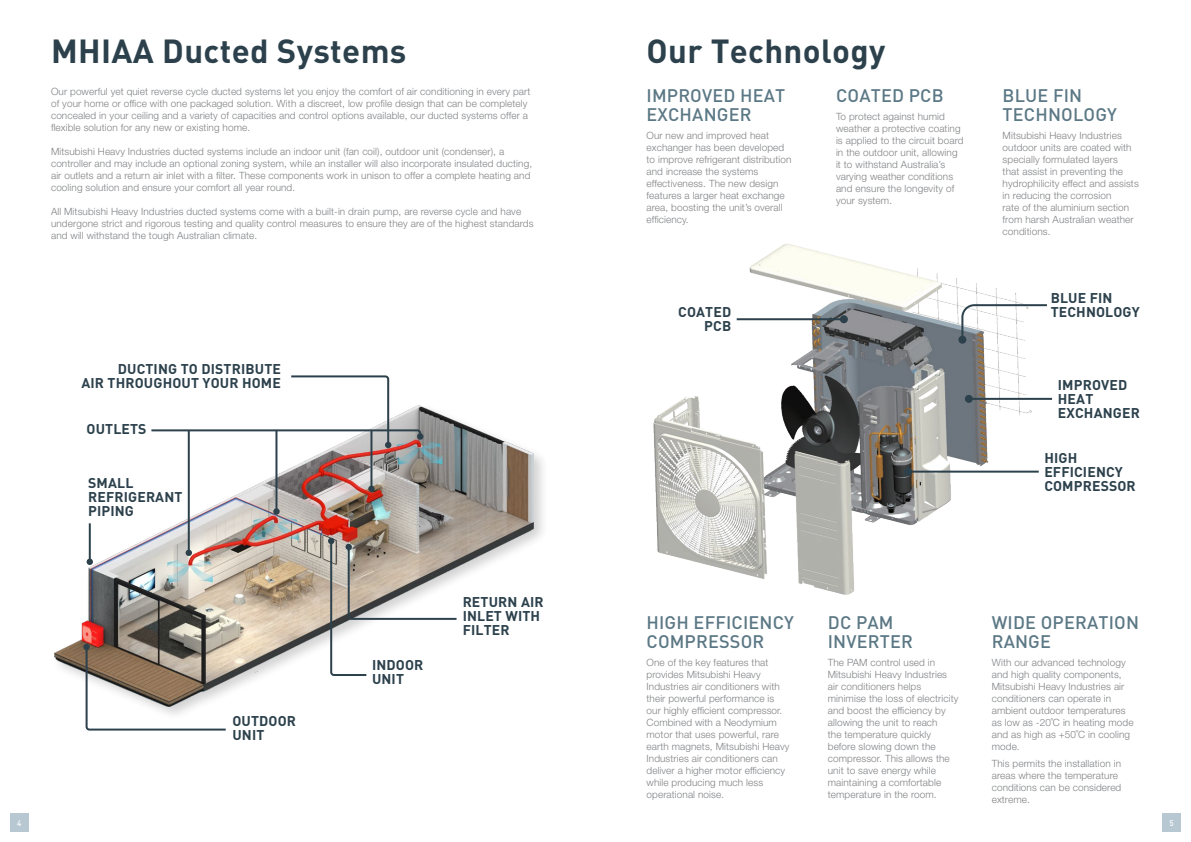
<style>
.page{position:relative;width:1191px;height:842px;background:#fff}
.page>*{position:absolute;margin:0;border:0;box-sizing:border-box;transform-origin:0 0}
.t1{font:700 33px "DIN";letter-spacing:.01em;color:#2c414c}
._1_18pt_head{font:500 18px/19px "DIN";letter-spacing:.01em;color:#5b7885}
.t2{font:700 14px/14px "DIN";letter-spacing:.01em;color:#2c414c}
.t3{font:300 10px/12px "Helvetica Neue LT Std";letter-spacing:.01em;color:#808285}
.t4{font:500 8px "DIN";color:#fff}
</style>
<div class="page">
<div style="left:10px;top:814px;width:18px;height:18px;background:#b7c8d3"></div>
<div style="left:1162px;top:814px;width:18px;height:18px;background:#b7c8d3"></div>
<div style="left:51px;top:402px;width:498px;height:320px;background:#231f20;opacity:.2"></div>
<img style="left:54px;top:405px;width:479px;height:302px">
<img style="left:653px;top:244px;width:400px;height:351px">
<hr style="left:968px;top:398px;width:84px;height:2px;background:#2c414c">
<div style="left:964px;top:395px;width:8px;height:8px;background:#2c414c;border-radius:50%"></div>
<hr style="left:908px;top:471px;width:130px;height:2px;background:#2c414c">
<div style="left:904px;top:468px;width:8px;height:8px;background:#2c414c;border-radius:50%"></div>
<svg style="left:960px;top:303px;width:89px;height:39px"></svg>
<div style="left:958px;top:336px;width:8px;height:8px;background:#2c414c;border-radius:50%"></div>
<hr style="left:736px;top:318px;width:108px;height:2px;background:#2c414c">
<div style="left:840px;top:315px;width:8px;height:8px;background:#2c414c;border-radius:50%"></div>
<hr style="left:89px;top:523px;width:2px;height:39px;background:#2c414c">
<svg style="left:87px;top:559px;width:6px;height:6px"></svg>
<hr style="left:188px;top:430px;width:2px;height:123px;background:#2c414c">
<svg style="left:186px;top:550px;width:6px;height:6px"></svg>
<hr style="left:275px;top:430px;width:2px;height:81px;background:#2c414c">
<svg style="left:273px;top:508px;width:7px;height:7px"></svg>
<hr style="left:370px;top:430px;width:2px;height:59px;background:#2c414c">
<div style="left:368px;top:486px;width:7px;height:6px;background:#2c414c;border-radius:50%"></div>
<svg style="left:328px;top:538px;width:130px;height:139px"></svg>
<svg style="left:85px;top:645px;width:143px;height:86px"></svg>
<div style="left:83px;top:644px;width:7px;height:6px;background:#2c414c;border-radius:50%"></div>
<div style="left:417px;top:433px;width:6px;height:7px;background:#2c414c;border-radius:50%"></div>
<svg style="left:149px;top:375px;width:273px;height:73px"></svg>
<p class="t1" style="left:51px;top:30px;width:357px">MHIAA Ducted Systems</p>
<p class="t3" style="left:51px;top:85px;width:481px">Our powerful yet quiet reverse cycle ducted systems let you enjoy the comfort of air conditioning in every part of your home or office with one packaged solution. With a discreet, low profile design that can be completely concealed in your ceiling and a variety of capacities and control options available, our ducted systems offer a flexible solution for any new or existing home.</p>
<p class="t3" style="left:51px;top:145px;width:482px">Mitsubishi Heavy Industries ducted systems include an indoor unit (fan coil), outdoor unit (condenser), a controller and may include an optional zoning system, while an installer will also incorporate insulated ducting, air outlets and a return air inlet with a filter. These components work in unison to offer a complete heating and cooling solution and ensure your comfort all year round.</p>
<p class="t3" style="left:51px;top:205px;width:484px">All Mitsubishi Heavy Industries ducted systems come with a built-in drain pump, are reverse cycle and have undergone strict and rigorous testing and quality control measures to ensure they are of the highest standards and will withstand the tough Australian climate.</p>
<p class="t2" style="left:118px;top:361px;width:165px">DUCTING TO DISTRIBUTE</p>
<p class="t2" style="left:81px;top:375px;width:201px">AIR THROUGHOUT YOUR HOME</p>
<p class="t2" style="left:87px;top:421px;width:61px">OUTLETS</p>
<p class="t2" style="left:88px;top:475px;width:47px">SMALL</p>
<p class="t2" style="left:88px;top:489px;width:96px">REFRIGERANT</p>
<p class="t2" style="left:88px;top:503px;width:47px">PIPING</p>
<p class="t2" style="left:232px;top:713px;width:65px">OUTDOOR<br>UNIT</p>
<p class="t2" style="left:372px;top:658px;width:53px">INDOOR<br>UNIT</p>
<p class="t2" style="left:463px;top:594px;width:82px">RETURN AIR</p>
<p class="t2" style="left:463px;top:608px;width:79px">INLET WITH<br>FILTER</p>
<p class="t1" style="left:646px;top:30px;width:240px">Our Technology</p>
<p class="_1_18pt_head" style="left:646px;top:85px;width:140px">IMPROVED HEAT<br>EXCHANGER</p>
<p class="t3" style="left:646px;top:129px;width:146px">Our new and improved heat exchanger has been developed to improve refrigerant distribution and increase the systems effectiveness. The new design features a larger heat exchange area, boosting the unit’s overall efficiency.</p>
<p class="_1_18pt_head" style="left:836px;top:85px;width:109px">COATED PCB</p>
<p class="t3" style="left:836px;top:110px;width:129px">To protect against humid weather a protective coating is applied to the circuit board in the outdoor unit, allowing it to withstand Australia’s varying weather conditions and ensure the longevity of your system.</p>
<p class="_1_18pt_head" style="left:1002px;top:85px;width:116px">BLUE FIN<br>TECHNOLOGY</p>
<p class="t3" style="left:1002px;top:129px;width:138px">Mitsubishi Heavy Industries outdoor units are coated with specially formulated layers<br>that assist in preventing the hydrophilicity effect and assists in reducing the corrosion<br>rate of the aluminium section from harsh Australian weather conditions.</p>
<p class="t2" style="left:1050px;top:290px;width:63px">BLUE FIN</p>
<p class="t2" style="left:678px;top:305px;width:55px">COATED</p>
<p class="t2" style="left:1050px;top:304px;width:91px">TECHNOLOGY</p>
<p class="t2" style="left:704px;top:319px;width:28px">PCB</p>
<p class="t2" style="left:1058px;top:377px;width:83px">IMPROVED<br>HEAT<br>EXCHANGER</p>
<p class="t2" style="left:1044px;top:450px;width:93px">HIGH<br>EFFICIENCY<br>COMPRESSOR</p>
<p class="_1_18pt_head" style="left:646px;top:612px;width:149px">HIGH EFFICIENCY<br>COMPRESSOR</p>
<p class="t3" style="left:646px;top:656px;width:145px">One of the key features that provides Mitsubishi Heavy<br>Industries air conditioners with their powerful performance is our highly efficient compressor.<br>Combined with a Neodymium motor that uses powerful, rare earth magnets, Mitsubishi Heavy<br>Industries air conditioners can deliver a higher motor efficiency while producing much less operational noise.</p>
<p class="_1_18pt_head" style="left:828px;top:612px;width:87px">DC PAM<br>INVERTER</p>
<p class="t3" style="left:828px;top:656px;width:132px">The PAM control used in<br>Mitsubishi Heavy Industries air conditioners helps minimise the loss of electricity and boost the efficiency by allowing the unit to reach<br>the temperature quickly before slowing down the compressor. This allows the unit to save energy while maintaining a comfortable temperature in the room.</p>
<p class="_1_18pt_head" style="left:991px;top:612px;width:149px">WIDE OPERATION<br>RANGE</p>
<p class="t3" style="left:991px;top:656px;width:143px">With our advanced technology and high quality components,<br>Mitsubishi Heavy Industries air conditioners can operate in ambient outdoor temperatures as low as -20˚C in heating mode and as high as +50˚C in cooling mode.</p>
<p class="t3" style="left:991px;top:757px;width:131px">This permits the installation in areas where the temperature conditions can be considered extreme.</p>
<p class="t4" style="left:17px;top:818px;width:6px">4</p>
<p class="t4" style="left:1169px;top:818px;width:6px">5</p>
</div>
